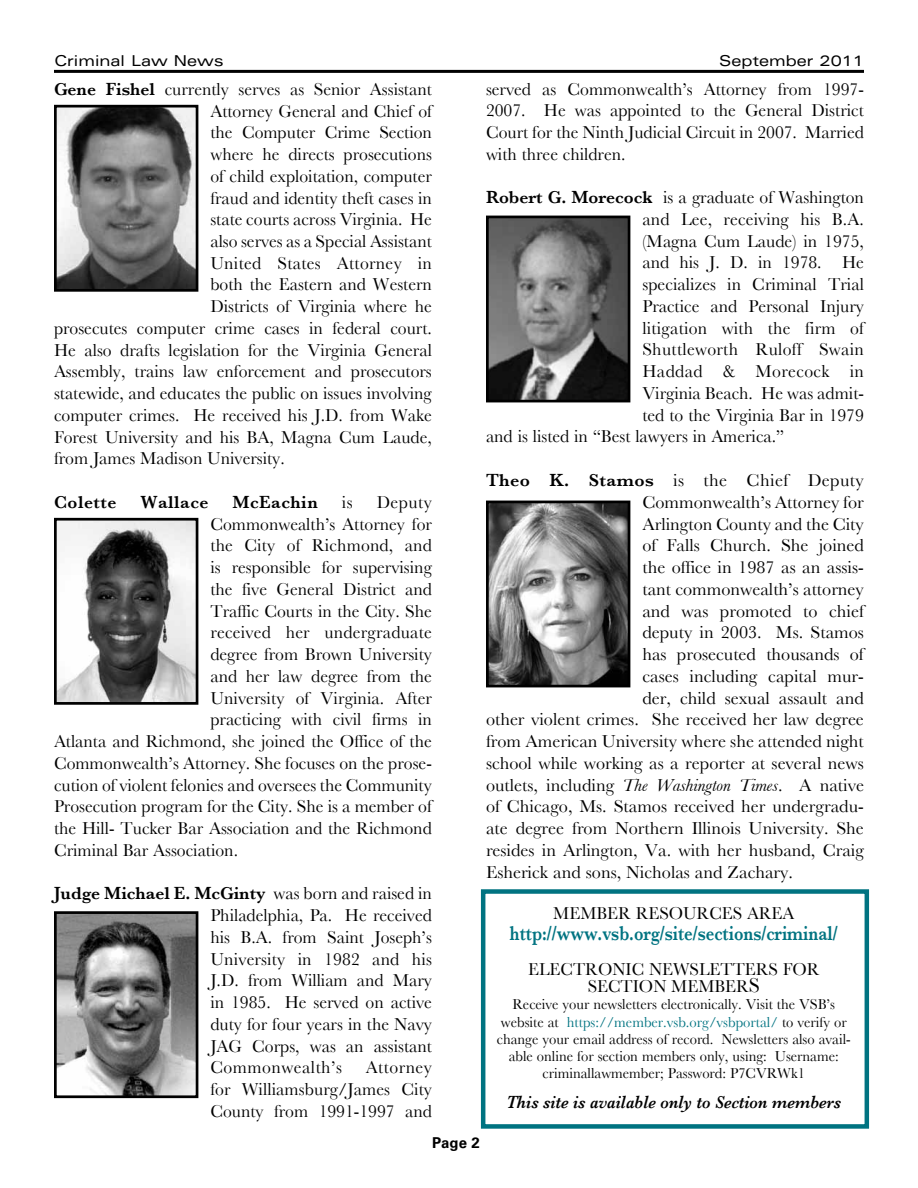
<style>
.page{position:relative;width:918px;height:1188px;background:#fff}
.page>*{position:absolute;margin:0;border:0;box-sizing:border-box;transform-origin:0 0}
.t1{font:600 21px "Baskerville";color:#007381;scale:.8 1}
.t2{font:18px/21.8px "Baskerville";color:#000;text-align:justify}
.t3{font:18px "Baskerville";letter-spacing:.02em;color:#000}
.t4{font:italic 600 18px "Baskerville";color:#000;scale:.9 1}
.t5{font:600 18px "Baskerville";letter-spacing:.03em;color:#000}
.t6{font:18px "Baskerville";letter-spacing:.025em;color:#000}
.t7{font:15px/17.2px "Baskerville";color:#000;text-align:center}
.t8{font:expanded 15px "Univers";color:#000}
.t9{font:700 15px "Univers";color:#000}
.s1{font-weight:600}
.s2{font-style:italic}
.s3{font-size:21px}
.s4{color:#007381}
</style>
<div class="page">
<hr style="left:54px;top:70px;width:810px;height:3px;background:#000">
<img style="left:58px;top:109px;width:136px;height:179px">
<div style="left:54px;top:105px;width:144px;height:187px;border:3px solid #000"></div>
<img style="left:58px;top:522px;width:136px;height:179px">
<div style="left:54px;top:518px;width:144px;height:187px;border:3px solid #000"></div>
<img style="left:58px;top:915px;width:136px;height:179px">
<div style="left:54px;top:911px;width:144px;height:187px;border:3px solid #000"></div>
<img style="left:490px;top:220px;width:136px;height:178px">
<div style="left:486px;top:216px;width:144px;height:186px;border:3px solid #000"></div>
<img style="left:490px;top:505px;width:136px;height:178px">
<div style="left:486px;top:501px;width:144px;height:186px;border:3px solid #000"></div>
<div style="left:481px;top:889px;width:388px;height:240px;border:4px solid #007381"></div>
<p class="t8" style="left:54px;top:52px;width:171px">Criminal Law News</p>
<p class="t8" style="left:719px;top:52px;width:146px">September 2011</p>
<p class="t2" style="left:54px;top:78px;width:379px"><span class="s1">Gene Fishel</span> currently serves as Senior Assistant</p>
<p class="t2" style="left:210px;top:100px;width:223px">Attorney General and Chief of</p>
<p class="t2" style="left:210px;top:121px;width:223px">the Computer Crime Section</p>
<p class="t2" style="left:210px;top:143px;width:223px">where he directs prosecutions</p>
<p class="t2" style="left:210px;top:165px;width:223px">of child exploitation, computer</p>
<p class="t2" style="left:210px;top:187px;width:223px">fraud and identity theft cases in</p>
<p class="t2" style="left:210px;top:208px;width:223px">state courts across Virginia. He</p>
<p class="t2" style="left:210px;top:230px;width:223px">also serves as a Special Assistant</p>
<p class="t2" style="left:210px;top:252px;width:223px">United States Attorney in</p>
<p class="t2" style="left:210px;top:274px;width:223px">both the Eastern and Western</p>
<p class="t2" style="left:210px;top:295px;width:223px">Districts of Virginia where he</p>
<p class="t2" style="left:54px;top:317px;width:379px">prosecutes computer crime cases in federal court.</p>
<p class="t2" style="left:54px;top:339px;width:379px">He also drafts legislation for the Virginia General</p>
<p class="t2" style="left:54px;top:361px;width:379px">Assembly, trains law enforcement and prosecutors</p>
<p class="t2" style="left:54px;top:382px;width:379px">statewide, and educates the public on issues involving</p>
<p class="t2" style="left:54px;top:404px;width:379px">computer crimes. He received his J.D. from Wake</p>
<p class="t2" style="left:54px;top:426px;width:379px">Forest University and his BA, Magna Cum Laude,</p>
<p class="t2" style="left:54px;top:448px;width:232px">from James Madison University.</p>
<p class="t5" style="left:54px;top:492px;width:64px">Colette</p>
<p class="t5" style="left:140px;top:492px;width:70px">Wallace</p>
<p class="t5" style="left:232px;top:492px;width:87px">McEachin</p>
<p class="t2" style="left:342px;top:491px;width:12px">is</p>
<p class="t2" style="left:377px;top:491px;width:57px">Deputy</p>
<p class="t2" style="left:210px;top:513px;width:223px">Commonwealth’s Attorney for</p>
<p class="t2" style="left:210px;top:535px;width:223px">the City of Richmond, and</p>
<p class="t2" style="left:210px;top:556px;width:223px">is responsible for supervising</p>
<p class="t2" style="left:210px;top:578px;width:223px">the five General District and</p>
<p class="t2" style="left:210px;top:600px;width:223px">Traffic Courts in the City. She</p>
<p class="t2" style="left:210px;top:622px;width:223px">received her undergraduate</p>
<p class="t2" style="left:210px;top:643px;width:223px">degree from Brown University</p>
<p class="t2" style="left:210px;top:665px;width:223px">and her law degree from the</p>
<p class="t2" style="left:210px;top:687px;width:223px">University of Virginia. After</p>
<p class="t2" style="left:210px;top:709px;width:223px">practicing with civil firms in</p>
<p class="t2" style="left:54px;top:730px;width:379px">Atlanta and Richmond, she joined the Office of the</p>
<p class="t2" style="left:54px;top:752px;width:380px">Commonwealth’s Attorney. She focuses on the prose-</p>
<p class="t2" style="left:54px;top:774px;width:379px">cution of violent felonies and oversees the Community</p>
<p class="t2" style="left:54px;top:795px;width:379px">Prosecution program for the City. She is a member of</p>
<p class="t2" style="left:54px;top:817px;width:379px">the Hill- Tucker Bar Association and the Richmond</p>
<p class="t2" style="left:54px;top:839px;width:186px">Criminal Bar Association.</p>
<p class="t2" style="left:210px;top:882px;width:223px;text-indent:-156px"><span class="s1">Judge Michael E. McGinty</span> was born and raised in Philadelphia, Pa. He received his B.A. from Saint Joseph’s University in 1982 and his J.D. from William and Mary in 1985. He served on active duty for four years in the Navy JAG Corps, was an assistant Commonwealth’s</p>
<p class="t2" style="left:210px;top:1056px;width:223px;text-indent:155px">Attorney for Williamsburg/James City County from 1991-1997 and</p>
<p class="t2" style="left:486px;top:78px;width:379px">served as Commonwealth’s Attorney from 1997- 2007. He was appointed to the General District Court for the Ninth Judicial Circuit in 2007. Married with three children.</p>
<p class="t2" style="left:486px;top:186px;width:380px"><span class="s1">Robert G. Morecock</span> is a graduate of Washington</p>
<p class="t2" style="left:642px;top:208px;width:223px">and Lee, receiving his B.A.</p>
<p class="t2" style="left:642px;top:230px;width:223px">(Magna Cum Laude) in 1975,</p>
<p class="t2" style="left:642px;top:252px;width:223px">and his J. D. in 1978. He</p>
<p class="t2" style="left:642px;top:273px;width:223px">specializes in Criminal Trial</p>
<p class="t2" style="left:642px;top:295px;width:223px">Practice and Personal Injury</p>
<p class="t2" style="left:642px;top:317px;width:223px">litigation with the firm of</p>
<p class="t3" style="left:642px;top:339px;width:223px">Shuttleworth Ruloff Swain</p>
<p class="t6" style="left:642px;top:361px;width:223px">Haddad &amp; Morecock in</p>
<p class="t2" style="left:642px;top:382px;width:223px">Virginia Beach. He was admit-</p>
<p class="t2" style="left:642px;top:404px;width:223px">ted to the Virginia Bar in 1979</p>
<p class="t2" style="left:486px;top:426px;width:300px">and is listed in “Best lawyers in America.”</p>
<p class="t3" style="left:486px;top:470px;width:379px"><span class="s1">Theo K. Stamos</span> is the Chief Deputy</p>
<p class="t2" style="left:642px;top:491px;width:223px">Commonwealth’s Attorney for</p>
<p class="t2" style="left:642px;top:513px;width:223px">Arlington County and the City</p>
<p class="t2" style="left:642px;top:535px;width:223px">of Falls Church. She joined</p>
<p class="t2" style="left:642px;top:556px;width:223px">the office in 1987 as an assis-</p>
<p class="t2" style="left:642px;top:578px;width:223px">tant commonwealth’s attorney</p>
<p class="t2" style="left:642px;top:600px;width:223px">and was promoted to chief</p>
<p class="t2" style="left:642px;top:622px;width:223px">deputy in 2003. Ms. Stamos</p>
<p class="t2" style="left:642px;top:643px;width:223px">has prosecuted thousands of</p>
<p class="t2" style="left:642px;top:665px;width:223px">cases including capital mur-</p>
<p class="t2" style="left:642px;top:687px;width:223px">der, child sexual assault and</p>
<p class="t2" style="left:486px;top:709px;width:379px">other violent crimes. She received her law degree</p>
<p class="t2" style="left:486px;top:730px;width:379px">from American University where she attended night</p>
<p class="t2" style="left:486px;top:752px;width:379px">school while working as a reporter at several news</p>
<p class="t2" style="left:486px;top:774px;width:380px">outlets, including <span class="s2">The Washington Times</span>. A native</p>
<p class="t2" style="left:486px;top:796px;width:379px">of Chicago, Ms. Stamos received her undergradu-</p>
<p class="t2" style="left:486px;top:817px;width:379px">ate degree from Northern Illinois University. She</p>
<p class="t2" style="left:486px;top:839px;width:379px">resides in Arlington, Va. with her husband, Craig</p>
<p class="t2" style="left:486px;top:861px;width:309px">Esherick and sons, Nicholas and Zachary.</p>
<p class="t2" style="left:553px;top:903px;width:243px">MEMBER RESOURCES AREA</p>
<p class="t1" style="left:510px;top:921px;width:411px">http://www.vsb.org/site/sections/criminal/</p>
<p class="t2" style="left:528px;top:960px;width:293px;line-height:17.2px;text-align:center">ELECTRONIC NEWSLETTERS FOR<br>SECTION MEMBER<span class="s3">S</span></p>
<p class="t7" style="left:497px;top:996px;width:355px">Receive your newsletters electronically. Visit the VSB’s website at <span class="s4">https://member.vsb.org/vsbportal/</span> to verify or change your email address of record. Newsletters also avail&shy;able online for section members only, using: Username: criminallawmember; Password: P7CVRWk1</p>
<p class="t4" style="left:506px;top:1091px;width:374px">This site is available only to Section members</p>
<p class="t9" style="left:432px;top:1133px;width:49px">Page 2</p>
</div>
